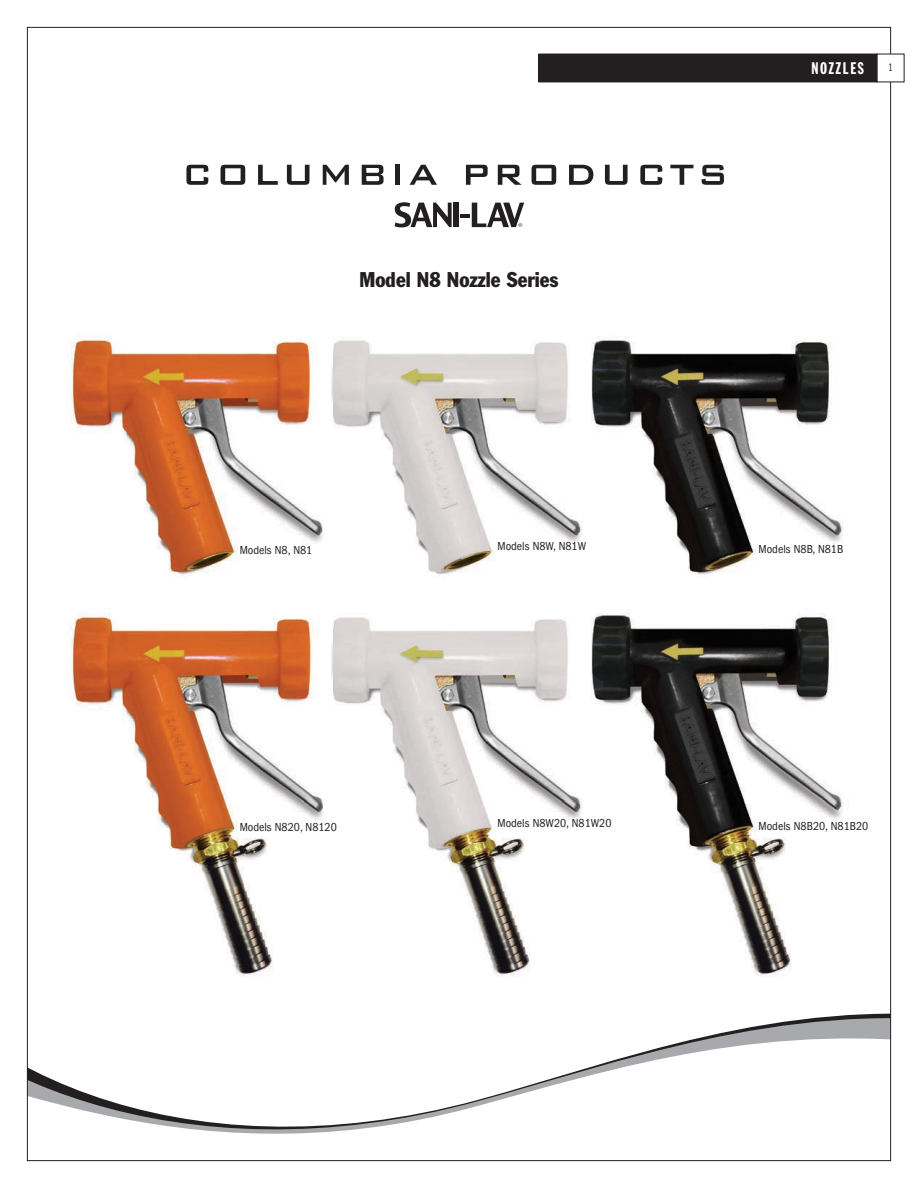
<style>
.page{position:relative;width:918px;height:1188px;background:#fff}
.page>*{position:absolute;margin:0;border:0;box-sizing:border-box;transform-origin:0 0}
.t1{font:condensed 21px "Franklin Gothic";color:#231f20}
.t2{font:16.5px "Franklin Gothic Extra Cond";letter-spacing:.105em;color:#fff}
.t3{font:condensed 12px "ITC Franklin Gothic Std";color:#231f20}
.t4{font:11.4px "ITC Franklin Gothic Std Bk X Cp";color:#231f20}
</style>
<div class="page">
<svg style="left:29px;top:1013px;width:860px;height:121px"></svg>
<div style="left:539px;top:54px;width:338px;height:28px;background:#231f20"></div>
<svg style="left:186px;top:165px;width:22px;height:20px"></svg>
<svg style="left:221px;top:165px;width:24px;height:20px"></svg>
<svg style="left:258px;top:165px;width:20px;height:20px"></svg>
<svg style="left:287px;top:165px;width:23px;height:20px"></svg>
<svg style="left:323px;top:165px;width:26px;height:20px"></svg>
<svg style="left:362px;top:165px;width:22px;height:20px"></svg>
<hr style="left:396px;top:165px;width:4px;height:20px;background:#231f20">
<svg style="left:410px;top:165px;width:27px;height:20px"></svg>
<svg style="left:466px;top:165px;width:22px;height:20px"></svg>
<svg style="left:498px;top:165px;width:24px;height:20px"></svg>
<svg style="left:532px;top:165px;width:24px;height:20px"></svg>
<svg style="left:569px;top:165px;width:24px;height:20px"></svg>
<svg style="left:605px;top:165px;width:23px;height:20px"></svg>
<svg style="left:640px;top:165px;width:22px;height:20px"></svg>
<svg style="left:670px;top:165px;width:23px;height:20px"></svg>
<svg style="left:702px;top:165px;width:22px;height:20px"></svg>
<svg style="left:395px;top:202px;width:57px;height:25px"></svg>
<div style="left:454px;top:203px;width:5px;height:24px;background:#231f20"></div>
<svg style="left:461px;top:203px;width:63px;height:24px"></svg>
<img style="left:70px;top:336px;width:773px;height:242px">
<img style="left:70px;top:613px;width:512px;height:363px">
<img style="left:324px;top:336px;width:9px;height:242px">
<img style="left:324px;top:613px;width:9px;height:363px">
<img style="left:585px;top:336px;width:5px;height:242px">
<img style="left:591px;top:613px;width:251px;height:363px">
<h1 class="t1" style="left:359px;top:267px;width:201px">Model N8 Nozzle Series</h1>
<p class="t3" style="left:240px;top:543px;width:74px">Models N8, N81</p>
<p class="t3" style="left:498px;top:539px;width:90px">Models N8W, N81W</p>
<p class="t3" style="left:240px;top:820px;width:99px">Models N820, N8120</p>
<p class="t3" style="left:498px;top:816px;width:115px">Models N8W20, N81W20</p>
<h2 class="t2" style="left:811px;top:59px;width:54px">NOZZLES</h2>
<p class="t4" style="left:889px;top:61px;width:5px">1</p>
<p class="t3" style="left:759px;top:542px;width:86px">Models N8B, N81B</p>
<p class="t3" style="left:759px;top:819px;width:111px">Models N8B20, N81B20</p>
</div>
